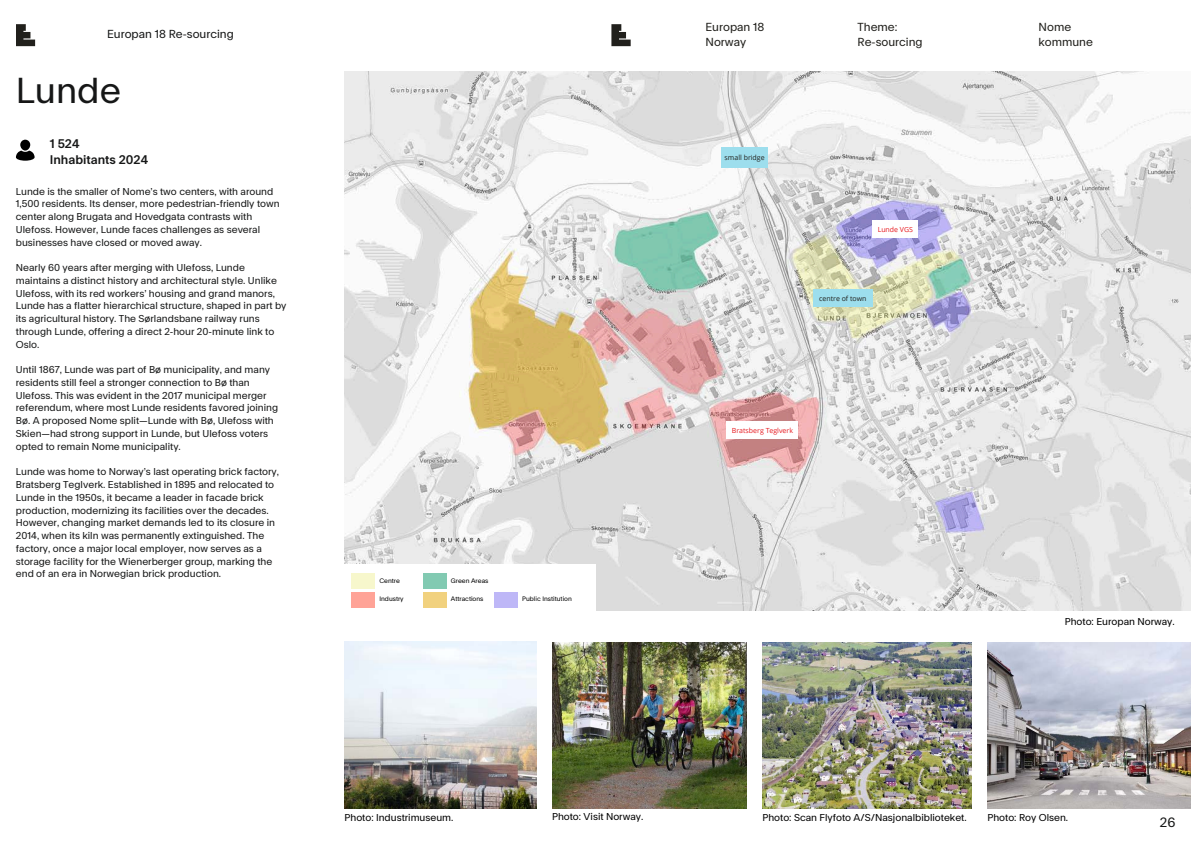
<style>
.page{position:relative;width:1191px;height:843px;background:#fff}
.page>*{position:absolute;margin:0;border:0;box-sizing:border-box;transform-origin:0 0}
.t1{font:36px "FT Blank";color:#161717}
.t2{font:13.5px "FT Blank";color:#161717}
.t3{font:600 12.5px/16.3px "FT Blank";color:#161717}
.t4{font:11.6px/15.8px "FT Blank";color:#21201c}
.t5{font:11.6px "FT Blank";color:#161717}
.t6{font:10px/12.8px "FT Blank";color:#161717}
.t7{font:10px "FT Blank";color:#000}
.t8{font:7px "Open Sans";color:#e7191f}
.t9{font:7px "Open Sans";color:#21201c}
.t10{font:6.5px "FT Blank";color:#000}
</style>
<div class="page">
<div style="left:20px;top:140px;width:10px;height:10px;background:#000;border-radius:50%"></div>
<svg style="left:16px;top:150px;width:19px;height:11px"></svg>
<img style="left:987px;top:642px;width:203px;height:166px">
<img style="left:344px;top:71px;width:846px;height:539px">
<div style="left:726px;top:421px;width:72px;height:17px;background:#fff"></div>
<div style="left:872px;top:220px;width:45px;height:18px;background:#fff"></div>
<div style="left:721px;top:147px;width:46px;height:20px;background:#9ddeed"></div>
<div style="left:813px;top:289px;width:59px;height:18px;background:#9ddeed"></div>
<img style="left:762px;top:642px;width:209px;height:166px">
<img style="left:552px;top:642px;width:194px;height:166px">
<svg style="left:16px;top:24px;width:19px;height:22px"></svg>
<svg style="left:611px;top:24px;width:19px;height:22px"></svg>
<img style="left:344px;top:641px;width:192px;height:167px">
<div style="left:343px;top:563px;width:252px;height:59px;background:#fff"></div>
<div style="left:423px;top:573px;width:23px;height:15px;background:#82cab2"></div>
<div style="left:351px;top:573px;width:24px;height:15px;background:#f7f7cc"></div>
<div style="left:423px;top:591px;width:23px;height:16px;background:#f1d17e"></div>
<div style="left:351px;top:591px;width:24px;height:16px;background:#ffa397"></div>
<div style="left:494px;top:591px;width:23px;height:16px;background:#beb7f7"></div>
<p class="t5" style="left:107px;top:29px;width:128px">Europan 18 Re-sourcing</p>
<h3 class="t4" style="left:705px;top:19px;width:60px">Europan 18<br>Norway</h3>
<h3 class="t4" style="left:857px;top:19px;width:67px">Theme:<br>Re-sourcing</h3>
<h3 class="t4" style="left:1038px;top:19px;width:56px">Nome kommune</h3>
<p class="t1" style="left:16px;top:75px;width:107px">Lunde</p>
<h1 class="t3" style="left:50px;top:136px;width:100px">1 524<br>Inhabitants 2024</h1>
<p class="t6" style="left:16px;top:185px;width:265px">Lunde is the smaller of Nome’s two centers, with around 1,500 residents. Its denser, more pedestrian-friendly town center along Brugata and Hovedgata contrasts with Ulefoss. However, Lunde faces challenges as several businesses have closed or moved away.</p>
<p class="t6" style="left:16px;top:261px;width:272px">Nearly 60 years after merging with Ulefoss, Lunde maintains a distinct history and architectural style. Unlike Ulefoss, with its red workers’ housing and grand manors, Lunde has a flatter hierarchical structure, shaped in part by its agricultural history. The Sørlandsbane railway runs through Lunde, offering a direct 2-hour 20-minute link to Oslo.</p>
<p class="t6" style="left:16px;top:363px;width:264px">Until 1867, Lunde was part of Bø municipality, and many residents still feel a stronger connection to Bø than Ulefoss. This was evident in the 2017 municipal merger referendum, where most Lunde residents favored joining Bø. A proposed Nome split—Lunde with Bø, Ulefoss with Skien—had strong support in Lunde, but Ulefoss voters opted to remain Nome municipality.</p>
<p class="t6" style="left:16px;top:465px;width:265px">Lunde was home to Norway’s last operating brick factory, Bratsberg Teglverk. Established in 1895 and relocated to Lunde in the 1950s, it became a leader in facade brick production, modernizing its facilities over the decades.<br>However, changing market demands led to its closure in 2014, when its kiln was permanently extinguished. The factory, once a major local employer, now serves as a storage facility for the Wienerberger group, marking the end of an era in Norwegian brick production.</p>
<p class="t10" style="left:379px;top:577px;width:22px">Centre</p>
<p class="t10" style="left:451px;top:577px;width:39px">Green Areas</p>
<p class="t10" style="left:379px;top:596px;width:26px">Industry</p>
<h3 class="t10" style="left:451px;top:596px;width:34px">Attractions</h3>
<p class="t10" style="left:522px;top:596px;width:51px">Public Institution</p>
<h2 class="t9" style="left:724px;top:152px;width:42px">small bridge</h2>
<h2 class="t8" style="left:877px;top:224px;width:37px">Lunde VGS</h2>
<h2 class="t9" style="left:819px;top:293px;width:49px">centre of town</h2>
<h2 class="t8" style="left:731px;top:425px;width:63px">Bratsberg Teglverk</h2>
<p class="t7" style="left:1064px;top:616px;width:111px">Photo: Europan Norway.</p>
<h3 class="t7" style="left:344px;top:812px;width:110px">Photo: Industrimuseum.</h3>
<p class="t7" style="left:552px;top:811px;width:93px">Photo: Visit Norway.</p>
<h3 class="t7" style="left:762px;top:812px;width:206px">Photo: Scan Flyfoto A/S/Nasjonalbiblioteket.</h3>
<p class="t7" style="left:987px;top:812px;width:82px">Photo: Roy Olsen.</p>
<h2 class="t2" style="left:1159px;top:816px;width:17px">26</h2>
</div>
